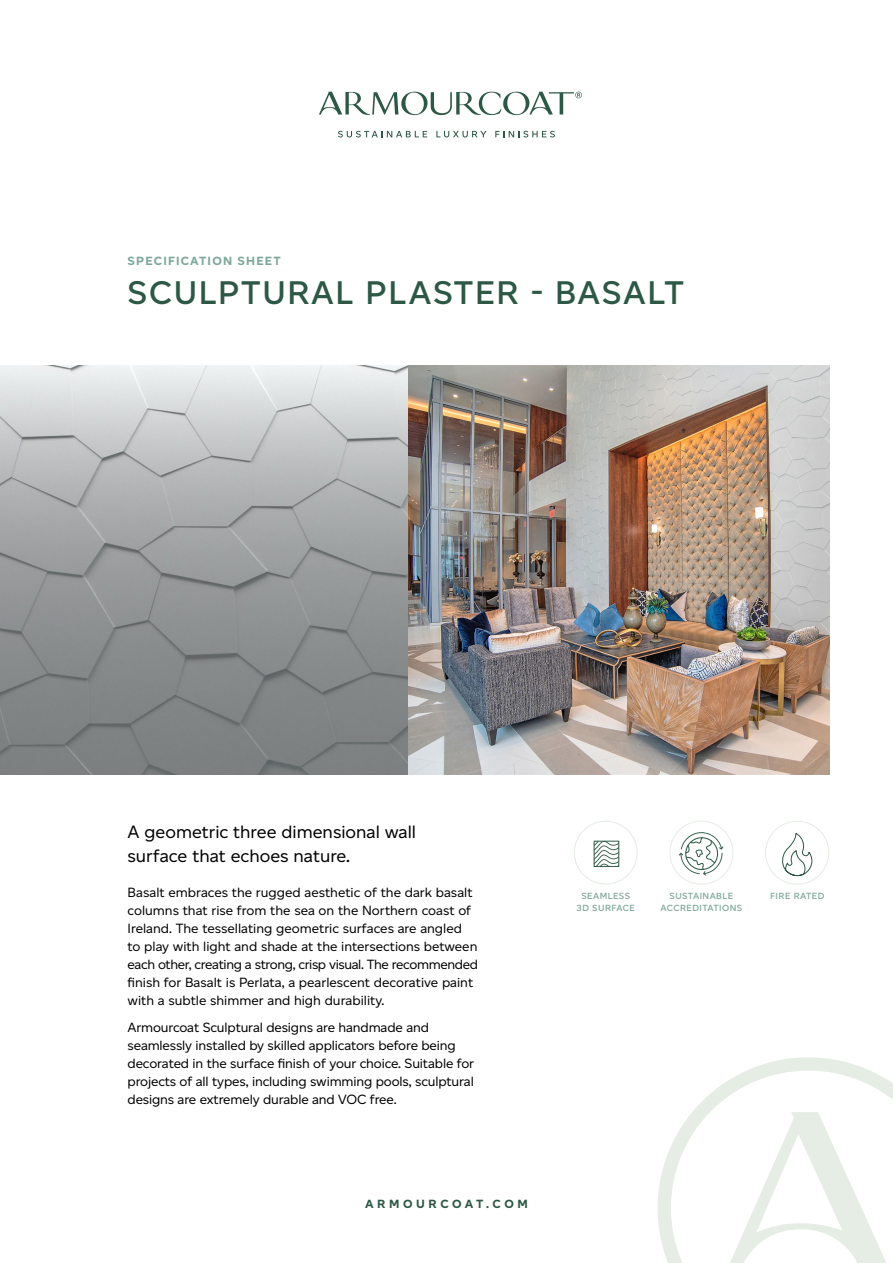
<style>
.page{position:relative;width:893px;height:1263px;background:#fff}
.page>*{position:absolute;margin:0;border:0;box-sizing:border-box;transform-origin:0 0}
.t1{font:600 33px "Altform";letter-spacing:.05em;color:#2e5846}
.t2{font:18px/24px "Altform";color:#000}
.t3{font:13.5px/18px "Altform";letter-spacing:-.01em;color:#000}
.t4{font:700 12px "Altform";letter-spacing:.1em;color:#7ea79b}
.t5{font:700 12px "Altform";letter-spacing:.3em;color:#2e5846}
.t6{font:600 9px/12px "Altform";letter-spacing:.05em;color:#7ea79b;text-align:center}
</style>
<div class="page">
<svg style="left:658px;top:1057px;width:235px;height:206px"></svg>
<svg style="left:723px;top:1112px;width:170px;height:151px"></svg>
<img style="left:0;top:366px;width:829px;height:408px">
<div style="left:574px;top:821px;width:64px;height:63px;border:1px solid #e5ede4;border-radius:50%"></div>
<svg style="left:594px;top:841px;width:25px;height:26px"></svg>
<div style="left:765px;top:821px;width:64px;height:64px;border:1px solid #e5ede4;border-radius:50%"></div>
<svg style="left:782px;top:833px;width:31px;height:43px"></svg>
<div style="left:669px;top:821px;width:64px;height:63px;border:1px solid #e5ede4;border-radius:50%"></div>
<svg style="left:679px;top:832px;width:44px;height:43px"></svg>
<svg style="left:338px;top:131px;width:89px;height:6px"></svg>
<svg style="left:436px;top:131px;width:50px;height:6px"></svg>
<svg style="left:495px;top:131px;width:60px;height:6px"></svg>
<svg style="left:319px;top:92px;width:263px;height:23px"></svg>
<p class="t4" style="left:128px;top:254px;width:155px">SPECIFICATION SHEET</p>
<h1 class="t1" style="left:128px;top:275px;width:558px">SCULPTURAL PLASTER - BASALT</h1>
<h2 class="t2" style="left:128px;top:820px;width:290px">A geometric three dimensional wall surface that echoes nature.</h2>
<p class="t3" style="left:128px;top:883px;width:352px">Basalt embraces the rugged aesthetic of the dark basalt columns that rise from the sea on the Northern coast of Ireland. The tessellating geometric surfaces are angled to play with light and shade at the intersections between each other, creating a strong, crisp visual. The recommended finish for Basalt is Perlata, a pearlescent decorative paint with a subtle shimmer and high durability.</p>
<p class="t3" style="left:128px;top:1018px;width:348px">Armourcoat Sculptural designs are handmade and seamlessly installed by skilled applicators before being decorated in the surface finish of your choice. Suitable for projects of all types, including swimming pools, sculptural designs are extremely durable and VOC free.</p>
<p class="t5" style="left:365px;top:1196px;width:164px">ARMOURCOAT.COM</p>
<p class="t6" style="left:577px;top:890px;width:60px">SEAMLESS<br>3D SURFACE</p>
<p class="t6" style="left:670px;top:890px;width:65px">SUSTAINABLE</p>
<p class="t6" style="left:770px;top:890px;width:56px">FIRE RATED</p>
<p class="t6" style="left:660px;top:902px;width:83px">ACCREDITATIONS</p>
</div>
